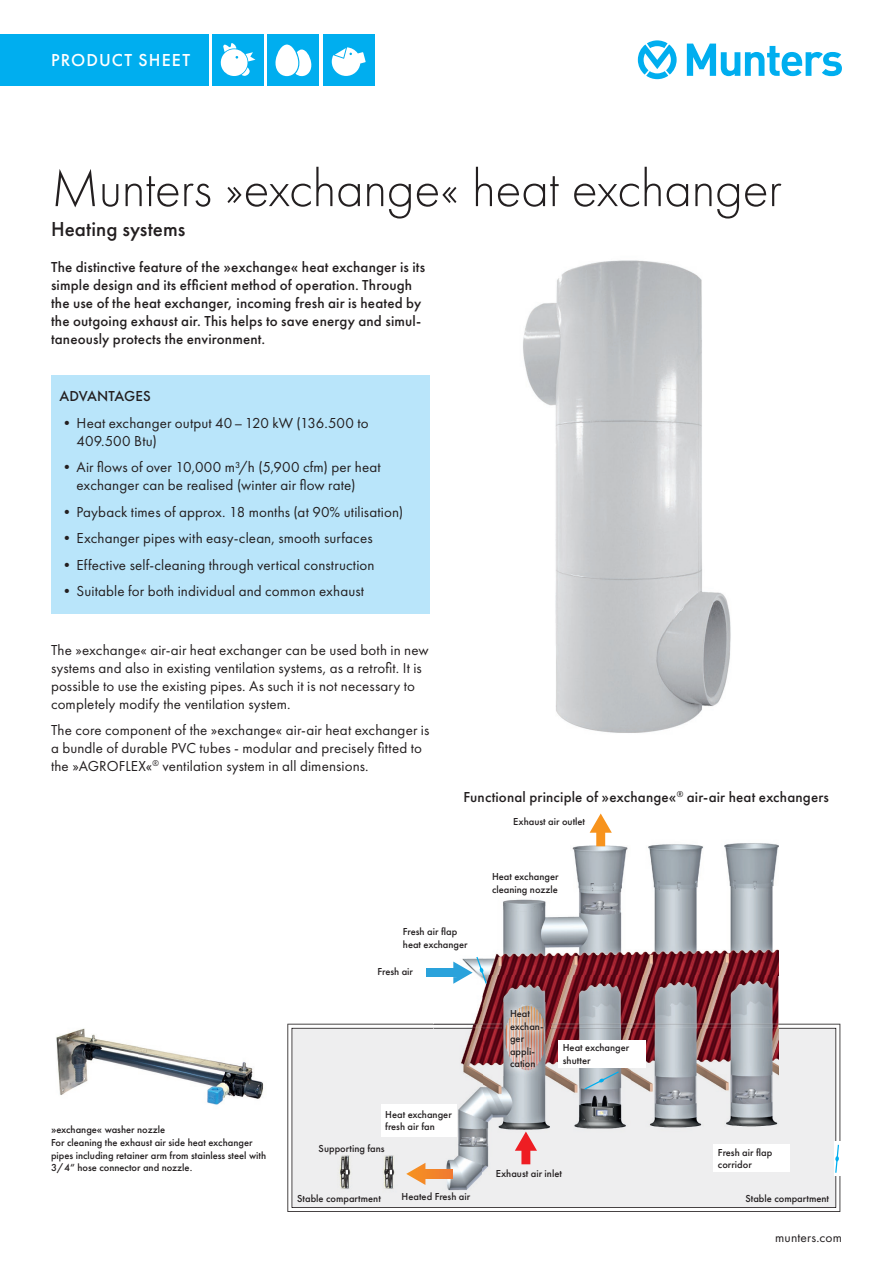
<style>
.page{position:relative;width:893px;height:1263px;background:#fff}
.page>*{position:absolute;margin:0;border:0;box-sizing:border-box;transform-origin:0 0}
.t1{font:54px "Futura PT Light";letter-spacing:-.01em;color:#231f20}
.t2{font:21px "Futura PT Medium";letter-spacing:.005em;color:#231f20}
.t3{font:18px "Futura PT Medium";letter-spacing:.065em;color:#fff}
.t4{font:15px/18px "Futura PT";letter-spacing:.01em;color:#231f20}
.t5{font:15px/18px "Futura PT Medium";letter-spacing:.01em;color:#231f20}
.t6{font:13.5px "Futura PT";letter-spacing:.01em;color:#231f20}
.t7{font:10.5px/12.6px "Futura PT Medium";color:#231f20}
</style>
<div class="page">
<div style="left:323px;top:34px;width:51px;height:51px;background:#00aeef"></div>
<svg style="left:332px;top:47px;width:34px;height:29px"></svg>
<div style="left:0;top:34px;width:208px;height:51px;background:#00aeef"></div>
<svg style="left:687px;top:44px;width:155px;height:32px"></svg>
<svg style="left:638px;top:40px;width:39px;height:39px"></svg>
<div style="left:213px;top:34px;width:51px;height:51px;background:#00aeef"></div>
<svg style="left:220px;top:43px;width:35px;height:33px"></svg>
<div style="left:268px;top:34px;width:51px;height:51px;background:#00aeef"></div>
<svg style="left:275px;top:45px;width:37px;height:31px"></svg>
<div style="left:51px;top:375px;width:378px;height:238px;background:#b9e5fa"></div>
<svg style="left:287px;top:1024px;width:553px;height:188px"></svg>
<div style="left:292px;top:1028px;width:544px;height:180px;background:#eeeeef"></div>
<img style="left:433px;top:832px;width:345px;height:196px">
<img style="left:433px;top:1028px;width:345px;height:173px">
<div style="left:834px;top:1141px;width:8px;height:34px;background:#fff"></div>
<svg style="left:835px;top:1144px;width:4px;height:29px"></svg>
<div style="left:403px;top:924px;width:69px;height:27px;background:#fff"></div>
<div style="left:714px;top:1145px;width:76px;height:27px;background:#fff"></div>
<div style="left:492px;top:869px;width:73px;height:28px;background:#fff"></div>
<img style="left:323px;top:1155px;width:97px;height:40px">
<img style="left:323px;top:1194px;width:58px;height:1px">
<svg style="left:583px;top:1070px;width:37px;height:21px"></svg>
<div style="left:381px;top:1104px;width:75px;height:32px;background:#fff"></div>
<div style="left:558px;top:1040px;width:88px;height:27px;background:#fff"></div>
<svg style="left:590px;top:813px;width:22px;height:33px"></svg>
<svg style="left:515px;top:1131px;width:22px;height:33px"></svg>
<div style="left:425px;top:1169px;width:27px;height:9px;background:#f2812d"></div>
<svg style="left:406px;top:1163px;width:19px;height:22px"></svg>
<div style="left:426px;top:968px;width:31px;height:9px;background:#2aa2db"></div>
<img style="left:502px;top:1002px;width:49px;height:73px">
<img style="left:502px;top:1024px;width:49px;height:1px">
<img style="left:502px;top:1029px;width:49px;height:1px">
<img style="left:502px;top:1028px;width:49px;height:1px">
<svg style="left:453px;top:955px;width:35px;height:30px"></svg>
<img style="left:523px;top:260px;width:208px;height:473px">
<img style="left:56px;top:1028px;width:208px;height:77px">
<p class="t3" style="left:51px;top:49px;width:140px">PRODUCT SHEET</p>
<h1 class="t1" style="left:51px;top:157px;width:733px">Munters »exchange« heat exchanger</h1>
<h2 class="t2" style="left:51px;top:217px;width:136px">Heating systems</h2>
<p class="t5" style="left:51px;top:258px;width:376px">The distinctive feature of the »exchange« heat exchanger is its simple design and its efficient method of operation. Through the use of the heat exchanger, incoming fresh air is heated by the outgoing exhaust air. This helps to save energy and simul&shy;taneously protects the environment.</p>
<p class="t5" style="left:60px;top:387px;width:93px">ADVANTAGES</p>
<p class="t4" style="left:77px;top:414px;width:294px;text-indent:-17px">• Heat exchanger output 40 – 120 kW (136.500 to<br>409.500 Btu)</p>
<p class="t4" style="left:60px;top:458px;width:323px;text-align:center">• Air flows of over 10,000 m³/h (5,900 cfm) per heat ex changer can be realised (winter air flow rate)</p>
<p class="t4" style="left:60px;top:503px;width:345px">• Payback times of approx. 18 months (at 90% utilisation)</p>
<p class="t4" style="left:60px;top:529px;width:315px">• Exchanger pipes with easy-clean, smooth surfaces</p>
<p class="t4" style="left:60px;top:556px;width:316px">• Effective self-cleaning through vertical construction</p>
<p class="t4" style="left:60px;top:582px;width:306px">• Suitable for both individual and common exhaust</p>
<p class="t4" style="left:51px;top:640px;width:379px">The »exchange« air-air heat exchanger can be used both in new systems and also in existing ventilation systems, as a retrofit. It is possible to use the existing pipes. As such it is not necessary to completely modify the ventilation system.</p>
<p class="t4" style="left:51px;top:721px;width:380px">The core component of the »exchange« air-air heat exchanger is a bundle of durable PVC tubes - modular and precisely fitted to the »AGROFLEX«<sup>®</sup> ventilation system in all dimensions.</p>
<p class="t5" style="left:463px;top:788px;width:367px">Functional principle of »exchange«<sup>®</sup> air-air heat exchangers</p>
<p class="t7" style="left:513px;top:815px;width:73px">Exhaust air outlet</p>
<p class="t7" style="left:492px;top:871px;width:68px">Heat exchanger cleaning nozzle</p>
<p class="t7" style="left:403px;top:925px;width:66px">Fresh air flap heat exchanger</p>
<p class="t7" style="left:51px;top:1123px;width:217px">»exchange« washer nozzle<br>For cleaning the exhaust air side heat exchanger pipes including retainer arm from stainless steel with 3/4“ hose connector and nozzle.</p>
<p class="t7" style="left:377px;top:965px;width:37px">Fresh air</p>
<p class="t7" style="left:385px;top:1108px;width:68px">Heat exchanger fresh air fan</p>
<p class="t7" style="left:319px;top:1142px;width:68px">Supporting fans</p>
<p class="t7" style="left:510px;top:1007px;width:35px">Heat exchan&shy;ger appli&shy;cation</p>
<p class="t7" style="left:563px;top:1041px;width:68px">Heat exchanger shutter</p>
<p class="t7" style="left:496px;top:1167px;width:68px">Exhaust air inlet</p>
<p class="t7" style="left:718px;top:1146px;width:56px">Fresh air flap corridor</p>
<p class="t7" style="left:402px;top:1190px;width:70px">Heated Fresh air</p>
<p class="t7" style="left:297px;top:1192px;width:85px">Stable compartment</p>
<p class="t7" style="left:745px;top:1192px;width:85px">Stable compartment</p>
<p class="t6" style="left:775px;top:1229px;width:68px">munters.com</p>
</div>
